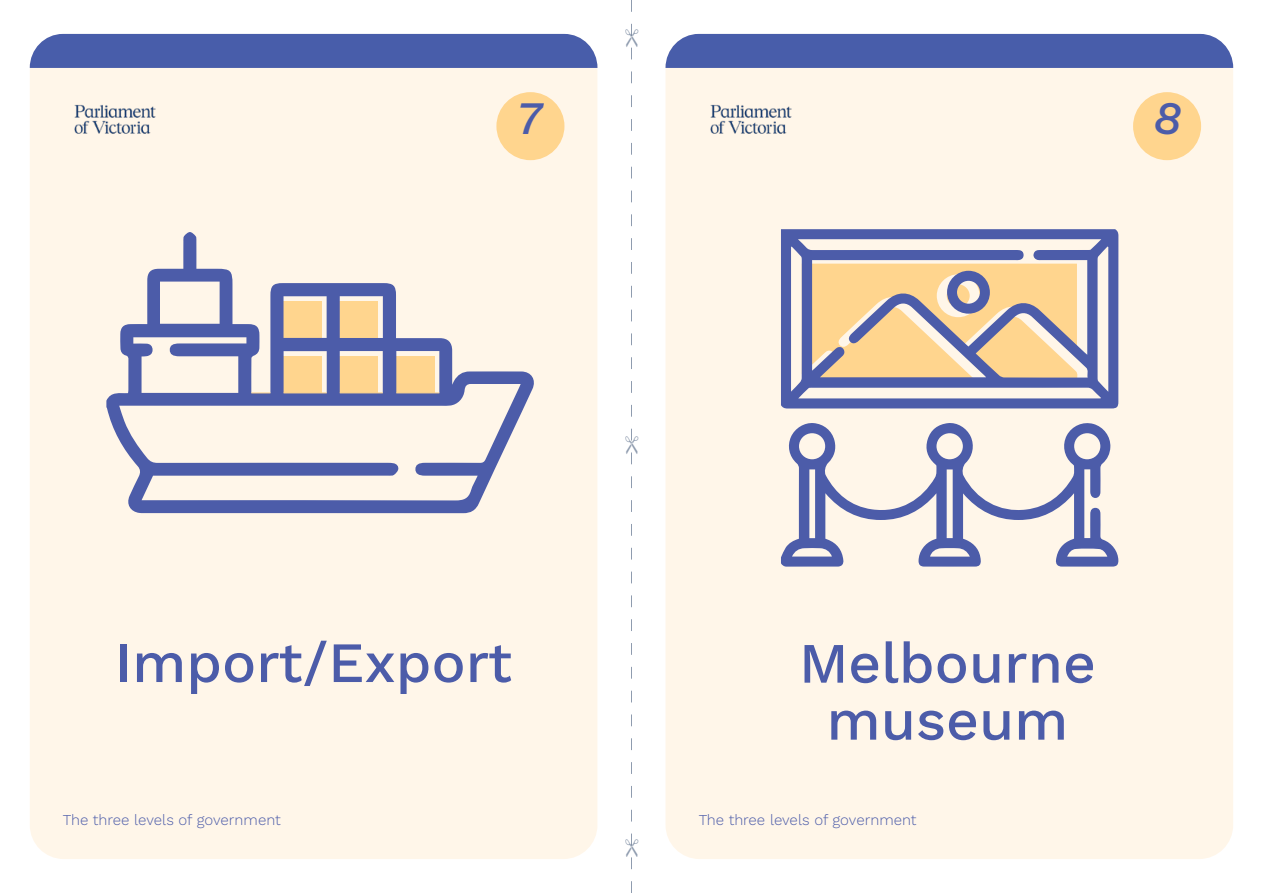
<style>
.page{position:relative;width:1263px;height:893px;background:#fff}
.page>*{position:absolute;margin:0;border:0;box-sizing:border-box;transform-origin:0 0}
.t1{font:500 57px/57px "Work Sans";color:#4c5ca9;text-align:center}
.t2{font:italic 500 46.5px "Work Sans";color:#4c5ca9}
.t3{font:300 15px "Work Sans";color:#4c5ca9}
</style>
<div class="page">
<div style="left:30px;top:34px;width:567px;height:825px;background:#fff6e9;border-radius:34px"></div>
<div style="left:665px;top:34px;width:568px;height:825px;background:#fff6e9;border-radius:34px"></div>
<div style="left:30px;top:34px;width:567px;height:34px;background:#485daa"></div>
<div style="left:496px;top:92px;width:68px;height:68px;background:#ffd58e;border-radius:50%"></div>
<img style="left:74px;top:104px;width:82px;height:30px">
<div style="left:665px;top:34px;width:568px;height:34px;background:#485daa"></div>
<div style="left:1133px;top:92px;width:68px;height:68px;background:#ffd58e;border-radius:50%"></div>
<img style="left:710px;top:104px;width:82px;height:30px">
<svg style="left:106px;top:232px;width:428px;height:281px"></svg>
<svg style="left:781px;top:229px;width:337px;height:179px;fill:#4c5ca9"></svg>
<svg style="left:781px;top:423px;width:337px;height:144px"></svg>
<svg style="left:802px;top:264px;width:277px;height:117px;background:#d9be9d"></svg>
<svg style="left:631px;top:0;width:1px;height:893px"></svg>
<h2 class="t2" style="left:516px;top:83px;width:27px">7</h2>
<h2 class="t2" style="left:1153px;top:83px;width:30px">8</h2>
<h1 class="t1" style="left:115px;top:632px;width:398px">Import/Export</h1>
<p class="t3" style="left:63px;top:808px;width:219px">The three levels of government</p>
<h1 class="t1" style="left:799px;top:632px;width:298px">Melbourne museum</h1>
<p class="t3" style="left:699px;top:808px;width:219px">The three levels of government</p>
</div>
